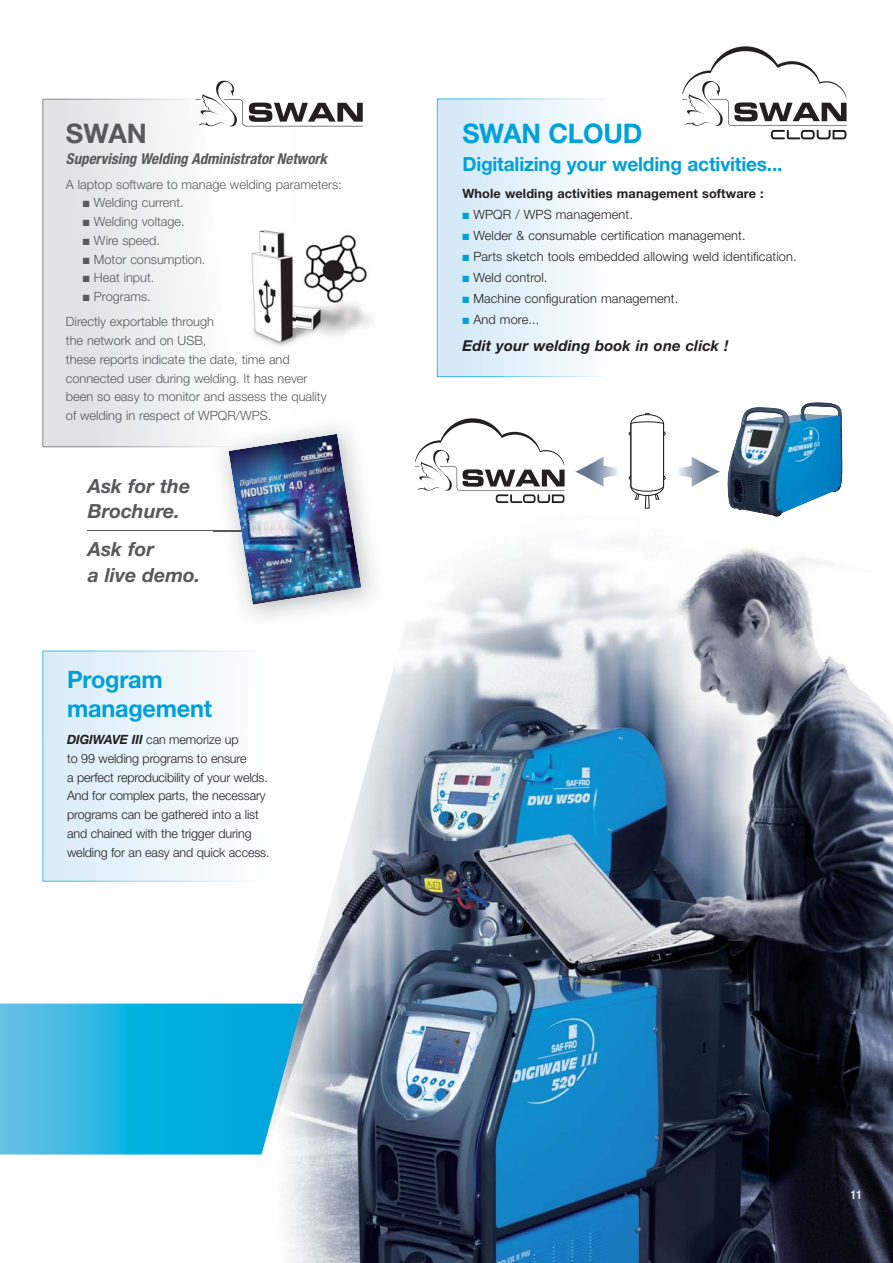
<style>
.page{position:relative;width:893px;height:1263px;background:#fff}
.page>*{position:absolute;margin:0;border:0;box-sizing:border-box;transform-origin:0 0}
.t1{font:700 27px "Helvetica Neue LT Std";letter-spacing:-.01em;color:#00a0d9}
.t2{font:700 27px "Helvetica Neue LT Std";color:#58595b}
.t3{font:700 24px/28.5px "Helvetica Neue LT Std";letter-spacing:-.01em;color:#00a0d9}
.t4{font:700 19.5px "Helvetica Neue LT Std";letter-spacing:-.01em;color:#00a0d9}
.t5{font:italic 700 19.5px/25.5px "Helvetica Neue LT Std";color:#58595b}
.t6{font:italic 700 condensed 15px "Helvetica Neue LT Std";color:#58595b}
.t7{font:italic 700 15px "Helvetica Neue LT Std";letter-spacing:.01em;color:#231f20}
.t8{font:300 12.75px/18.8px "Helvetica Neue LT Std";color:#58595b}
.t9{font:300 12.75px/18.8px "Helvetica Neue LT Std";letter-spacing:-.01em;color:#231f20}
.t10{font:300 12.75px "Helvetica Neue LT Std";letter-spacing:.01em;color:#231f20}
.t11{font:700 12.75px "Helvetica Neue LT Std";letter-spacing:.01em;color:#231f20}
.t12{font:500 condensed 12px "Helvetica Neue LT Std";color:#fff}
.s1{font-weight:700;font-style:italic}
.s2{color:#00a0d9}
</style>
<div class="page">
<svg style="left:0;top:1003px;width:231px;height:151px;background:#25b5e2"></svg>
<img style="left:231px;top:466px;width:662px;height:797px">
<svg style="left:43px;top:99px;width:253px;height:348px"></svg>
<svg style="left:43px;top:651px;width:276px;height:230px"></svg>
<svg style="left:437px;top:99px;width:166px;height:278px"></svg>
<img style="left:235px;top:224px;width:138px;height:129px">
<img style="left:295px;top:224px;width:1px;height:129px">
<svg style="left:415px;top:418px;width:150px;height:85px"></svg>
<img style="left:727px;top:402px;width:116px;height:115px">
<svg style="left:575px;top:413px;width:145px;height:96px"></svg>
<hr style="left:88px;top:530px;width:180px;height:1px;background:#58595b">
<img style="left:214px;top:428px;width:168px;height:197px">
<img style="left:214px;top:419px;width:82px;height:28px">
<img style="left:214px;top:530px;width:14px;height:1px">
<img style="left:228px;top:434px;width:133px;height:171px">
<svg style="left:196px;top:81px;width:167px;height:45px"></svg>
<svg style="left:682px;top:46px;width:164px;height:93px"></svg>
<h1 class="t2" style="left:66px;top:123px;width:83px">SWAN</h1>
<p class="t6" style="left:66px;top:153px;width:263px">Supervising Welding Administrator Network</p>
<p class="t8" style="left:66px;top:176px;width:277px">A laptop software to manage welding parameters:</p>
<p class="t8" style="left:83px;top:195px;width:102px">■ Welding current.</p>
<p class="t8" style="left:83px;top:214px;width:103px">■ Welding voltage.</p>
<p class="t8" style="left:83px;top:233px;width:79px">■ Wire speed.</p>
<p class="t8" style="left:83px;top:251px;width:124px">■ Motor consumption.</p>
<p class="t8" style="left:83px;top:270px;width:73px">■ Heat input.</p>
<p class="t8" style="left:66px;top:286px;width:150px;line-height:25.2px;text-indent:17px">■ Programs.<br>Directly exportable through</p>
<p class="t8" style="left:66px;top:333px;width:262px">the network and on USB,<br>these reports indicate the date, time and connected user during welding. It has never been so easy to monitor and assess the quality of welding in respect of WPQR/WPS.</p>
<h3 class="t5" style="left:88px;top:475px;width:104px">Ask for the<br>Brochure.</h3>
<h3 class="t5" style="left:88px;top:539px;width:114px">Ask for<br>a live demo.</h3>
<h2 class="t3" style="left:67px;top:668px;width:147px">Program management</h2>
<p class="t9" style="left:67px;top:732px;width:204px"><span class="s1">DIGIWAVE III</span> can memorize up<br>to 99 welding programs to ensure<br>a perfect reproducibility of your welds.<br>And for complex parts, the necessary programs can be gathered into a list and chained with the trigger during welding for an easy and quick access.</p>
<h1 class="t1" style="left:462px;top:123px;width:182px">SWAN CLOUD</h1>
<h3 class="t4" style="left:462px;top:157px;width:322px">Digitalizing your welding activities...</h3>
<p class="t11" style="left:462px;top:189px;width:303px">Whole welding activities management software :</p>
<p class="t10" style="left:462px;top:210px;width:172px"><span class="s2">■</span> WPQR / WPS management.</p>
<p class="t10" style="left:462px;top:231px;width:285px"><span class="s2">■</span> Welder &amp; consumable certification management.</p>
<p class="t10" style="left:462px;top:252px;width:336px"><span class="s2">■</span> Parts sketch tools embedded allowing weld identification.</p>
<p class="t10" style="left:462px;top:273px;width:87px"><span class="s2">■</span> Weld control.</p>
<p class="t10" style="left:462px;top:294px;width:217px"><span class="s2">■</span> Machine configuration management.</p>
<p class="t9" style="left:462px;top:311px;width:79px"><span class="s2">■</span> And more...</p>
<p class="t7" style="left:462px;top:340px;width:268px">Edit your welding book in one click !</p>
<p class="t12" style="left:850px;top:1191px;width:13px">11</p>
</div>
